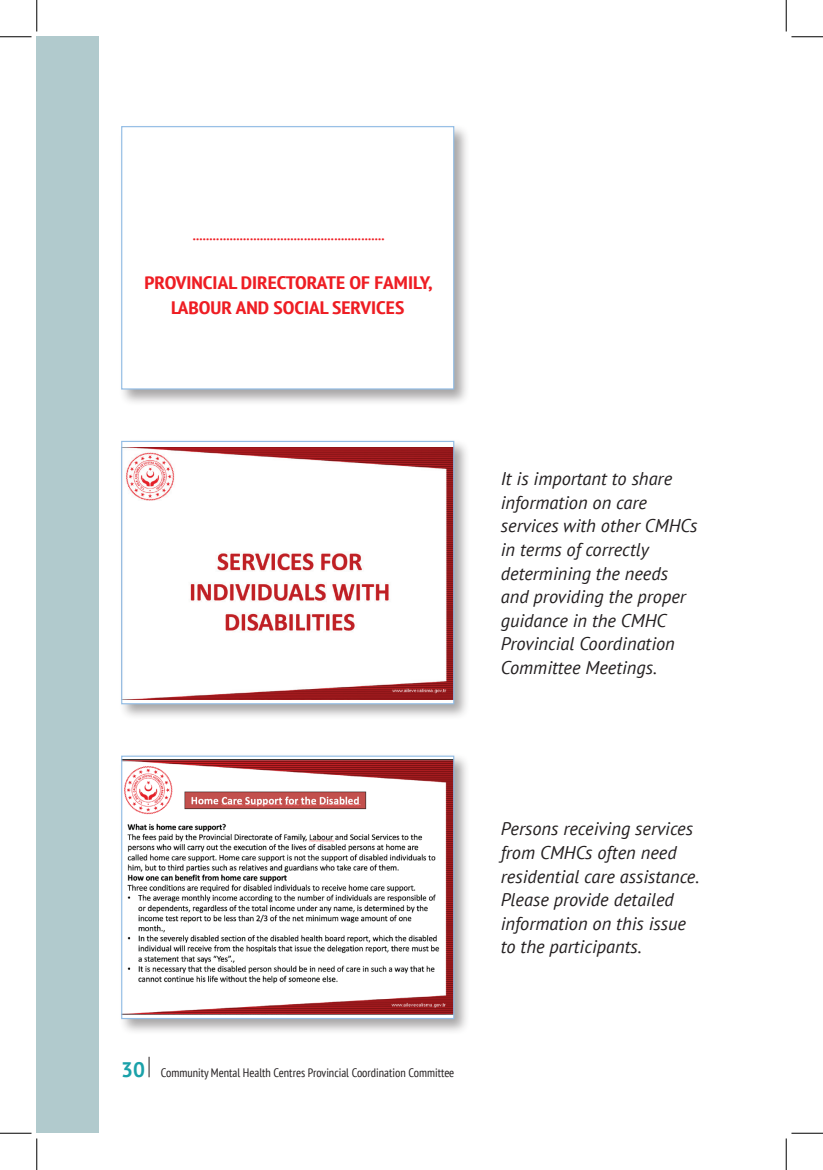
<style>
.page{position:relative;width:823px;height:1170px;background:#fff}
.page>*{position:absolute;margin:0;border:0;box-sizing:border-box;transform-origin:0 0}
.t1{font:italic 18.38px/23.6px "PT Sans";color:#231f20}
.t2{font:condensed 18.03px "PT Sans";color:#ee1d23;scale:1.18 1}
.t3{font:700 condensed 18.03px/24.5px "PT Sans";color:#ee1d23;text-align:center;scale:1.18 1}
.t4{font:condensed 12.25px "PT Sans";color:#231f20}
.s1{font-weight:700;font-stretch:normal;font-size:21px;color:#1aa1a9}
</style>
<div class="page">
<svg style="left:149px;top:1057px;width:1px;height:20px"></svg>
<div style="left:37px;top:37px;width:62px;height:1096px;background:#b1cacd"></div>
<div style="left:118px;top:123px;width:353px;height:283px;background:#231f20;opacity:.4"></div>
<div style="left:121px;top:126px;width:333px;height:264px;background:#fff;border:1px solid #93bde5"></div>
<div style="left:118px;top:438px;width:353px;height:283px;background:#231f20;opacity:.4"></div>
<svg style="left:123px;top:443px;width:329px;height:259px"></svg>
<img style="left:123px;top:448px;width:329px;height:251px">
<div style="left:121px;top:441px;width:333px;height:263px;border:1px solid #93bde5"></div>
<div style="left:118px;top:753px;width:353px;height:283px;background:#231f20;opacity:.4"></div>
<img style="left:123px;top:760px;width:329px;height:255px">
<div style="left:121px;top:755px;width:333px;height:264px;border:1px solid #93bde5"></div>
<hr style="left:0;top:36px;width:32px;height:1px;background:#000">
<hr style="left:791px;top:36px;width:32px;height:1px;background:#000">
<hr style="left:0;top:1133px;width:32px;height:1px;background:#000">
<hr style="left:791px;top:1133px;width:32px;height:1px;background:#000">
<hr style="left:36px;top:0;width:1px;height:32px;background:#000">
<hr style="left:36px;top:1138px;width:1px;height:32px;background:#000">
<hr style="left:786px;top:0;width:1px;height:32px;background:#000">
<hr style="left:786px;top:1138px;width:1px;height:32px;background:#000">
<p class="t2" style="left:192px;top:222px;width:164px">.........................................................</p>
<p class="t3" style="left:144px;top:270px;width:245px">PROVINCIAL DIRECTORATE OF FAMILY,<br>LABOUR AND SOCIAL SERVICES</p>
<p class="t1" style="left:501px;top:466px;width:198px">It is important to share information on care services with other CMHCs in terms of correctly determining the needs and providing the proper guidance in the CMHC<br>Provincial Coordination<br>Committee Meetings.</p>
<p class="t4" style="left:121px;top:1065px;width:335px"><span class="s1">30</span> Community Mental Health Centres Provincial Coordination Committee</p>
<p class="t1" style="left:501px;top:816px;width:200px">Persons receiving services from CMHCs often need residential care assistance.<br>Please provide detailed information on this issue to the participants.</p>
</div>
